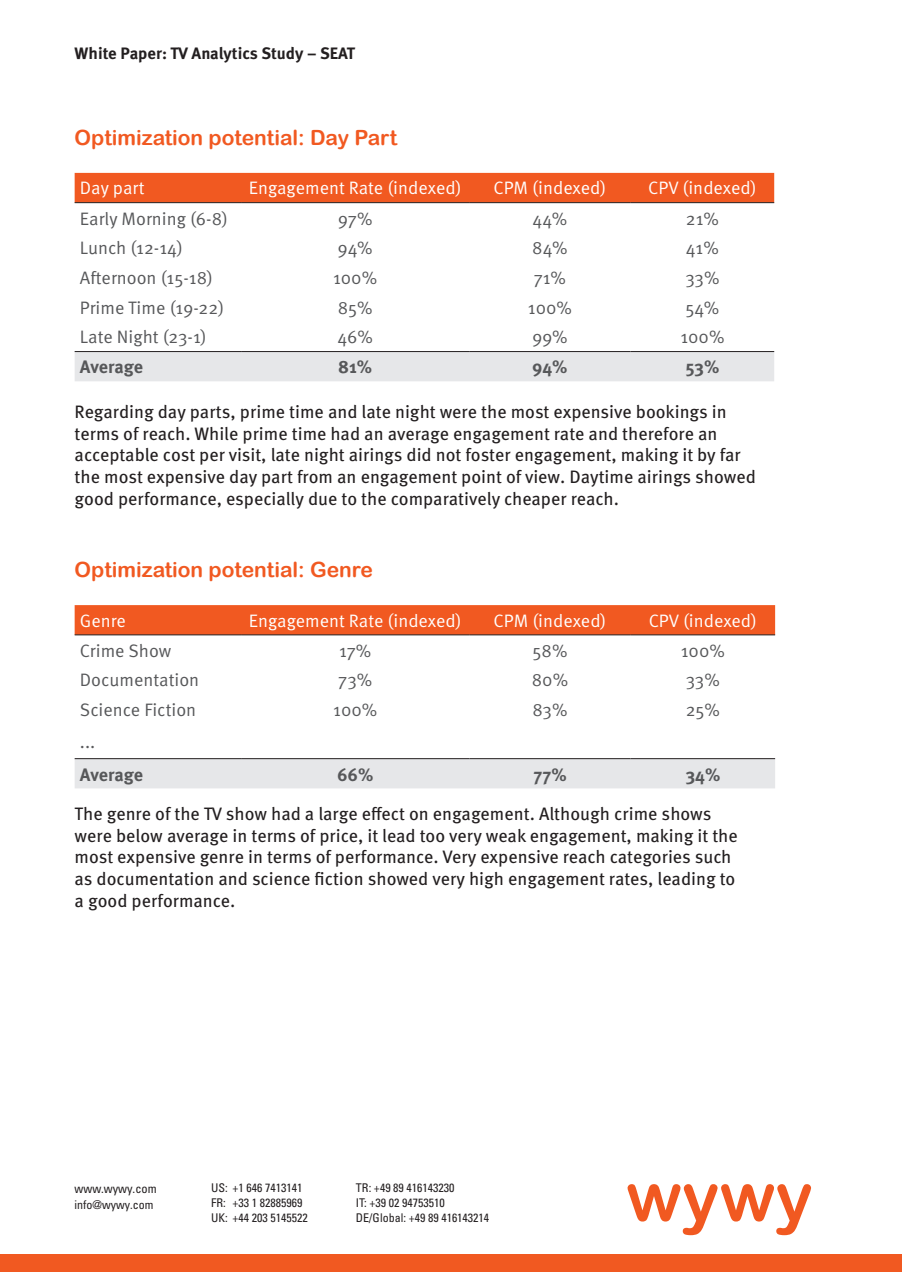
<style>
.page{position:relative;width:902px;height:1272px;background:#fff}
.page>*{position:absolute;margin:0;border:0;box-sizing:border-box;transform-origin:0 0}
.t1{font:21px "Arial Rounded MT Bold";color:#f15921}
.t2{font:18px/21.6px "Meta Pro";color:#231f20}
.Paragraph_Style_1{font:18px "Meta Pro";color:#57585a}
.Paragraph_Style_1-2{font:18px "Meta Pro";color:#fff}
.Paragraph_Style_1-3{font:700 18px "Meta Pro";letter-spacing:-.005em;color:#57585a}
.t3{font:700 16.5px "Meta Pro";color:#231f20}
.t4{font:condensed 12.3px "Univers LT Pro";color:#231f20}
.t5{font:condensed 12px "Univers LT Pro";color:#231f20}
</style>
<div class="page">
<svg style="left:627px;top:1184px;width:184px;height:51px"></svg>
<div style="left:0;top:1254px;width:901px;height:17px;background:#f15921"></div>
<div style="left:75px;top:173px;width:699px;height:29px;background:#f15921"></div>
<div style="left:75px;top:352px;width:699px;height:29px;background:#e6e7e9"></div>
<hr style="left:75px;top:202px;width:166px;height:1px;background:#231f20">
<hr style="left:241px;top:202px;width:228px;height:1px;background:#231f20">
<hr style="left:469px;top:202px;width:161px;height:1px;background:#231f20">
<hr style="left:630px;top:202px;width:144px;height:1px;background:#231f20">
<hr style="left:75px;top:351px;width:166px;height:1px;background:#231f20">
<hr style="left:241px;top:351px;width:228px;height:1px;background:#231f20">
<hr style="left:469px;top:351px;width:161px;height:1px;background:#231f20">
<hr style="left:630px;top:351px;width:144px;height:1px;background:#231f20">
<div style="left:75px;top:605px;width:700px;height:29px;background:#f15921"></div>
<div style="left:75px;top:759px;width:700px;height:29px;background:#e6e7e9"></div>
<hr style="left:75px;top:634px;width:166px;height:1px;background:#231f20">
<hr style="left:241px;top:634px;width:228px;height:1px;background:#231f20">
<hr style="left:469px;top:634px;width:161px;height:1px;background:#231f20">
<hr style="left:630px;top:634px;width:145px;height:1px;background:#231f20">
<hr style="left:75px;top:758px;width:166px;height:1px;background:#231f20">
<hr style="left:241px;top:758px;width:228px;height:1px;background:#231f20">
<hr style="left:469px;top:758px;width:161px;height:1px;background:#231f20">
<hr style="left:630px;top:758px;width:145px;height:1px;background:#231f20">
<p class="t3" style="left:75px;top:43px;width:282px">White Paper: TV Analytics Study – SEAT</p>
<p class="t1" style="left:75px;top:125px;width:324px">Optimization potential: Day Part</p>
<p class="Paragraph_Style_1-2" style="left:80px;top:177px;width:66px">Day part</p>
<p class="Paragraph_Style_1-2" style="left:249px;top:177px;width:214px">Engagement Rate (indexed)</p>
<p class="Paragraph_Style_1-2" style="left:493px;top:177px;width:114px">CPM (indexed)</p>
<p class="Paragraph_Style_1-2" style="left:648px;top:177px;width:110px">CPV (indexed)</p>
<p class="Paragraph_Style_1" style="left:80px;top:207px;width:149px">Early Morning (6-8)</p>
<p class="Paragraph_Style_1" style="left:338px;top:207px;width:36px">97%</p>
<p class="Paragraph_Style_1" style="left:532px;top:207px;width:36px">44%</p>
<p class="Paragraph_Style_1" style="left:685px;top:207px;width:35px">21%</p>
<p class="Paragraph_Style_1" style="left:80px;top:236px;width:105px">Lunch (12-14)</p>
<p class="Paragraph_Style_1" style="left:337px;top:236px;width:37px">94%</p>
<p class="Paragraph_Style_1" style="left:532px;top:236px;width:37px">84%</p>
<p class="Paragraph_Style_1" style="left:686px;top:236px;width:34px">41%</p>
<p class="Paragraph_Style_1" style="left:80px;top:266px;width:135px">Afternoon (15-18)</p>
<p class="Paragraph_Style_1" style="left:333px;top:266px;width:46px">100%</p>
<p class="Paragraph_Style_1" style="left:533px;top:266px;width:34px">71%</p>
<p class="Paragraph_Style_1" style="left:685px;top:266px;width:36px">33%</p>
<p class="Paragraph_Style_1" style="left:80px;top:296px;width:146px">Prime Time (19-22)</p>
<p class="Paragraph_Style_1" style="left:338px;top:296px;width:36px">85%</p>
<p class="Paragraph_Style_1" style="left:528px;top:296px;width:46px">100%</p>
<p class="Paragraph_Style_1" style="left:685px;top:296px;width:35px">54%</p>
<p class="Paragraph_Style_1" style="left:80px;top:325px;width:128px">Late Night (23-1)</p>
<p class="Paragraph_Style_1" style="left:337px;top:325px;width:37px">46%</p>
<p class="Paragraph_Style_1" style="left:532px;top:325px;width:37px">99%</p>
<p class="Paragraph_Style_1" style="left:680px;top:325px;width:46px">100%</p>
<p class="Paragraph_Style_1-3" style="left:80px;top:356px;width:65px">Average</p>
<p class="Paragraph_Style_1-3" style="left:338px;top:356px;width:35px">81%</p>
<p class="Paragraph_Style_1-3" style="left:532px;top:356px;width:37px">94%</p>
<p class="Paragraph_Style_1-3" style="left:685px;top:356px;width:36px">53%</p>
<p class="t2" style="left:75px;top:401px;width:682px">Regarding day parts, prime time and late night were the most expensive bookings in terms of reach. While prime time had an average engagement rate and therefore an acceptable cost per visit, late night airings did not foster engagement, making it by far the most expensive day part from an engagement point of view. Daytime airings showed good performance, especially due to the comparatively cheaper reach.</p>
<p class="t1" style="left:75px;top:557px;width:300px">Optimization potential: Genre</p>
<p class="Paragraph_Style_1-2" style="left:80px;top:609px;width:48px">Genre</p>
<p class="Paragraph_Style_1-2" style="left:249px;top:609px;width:214px">Engagement Rate (indexed)</p>
<p class="Paragraph_Style_1-2" style="left:493px;top:609px;width:114px">CPM (indexed)</p>
<p class="Paragraph_Style_1-2" style="left:648px;top:609px;width:110px">CPV (indexed)</p>
<p class="Paragraph_Style_1" style="left:80px;top:639px;width:93px">Crime Show</p>
<p class="Paragraph_Style_1" style="left:339px;top:639px;width:33px">17%</p>
<p class="Paragraph_Style_1" style="left:532px;top:639px;width:36px">58%</p>
<p class="Paragraph_Style_1" style="left:680px;top:639px;width:46px">100%</p>
<p class="Paragraph_Style_1" style="left:80px;top:668px;width:121px">Documentation</p>
<p class="Paragraph_Style_1" style="left:338px;top:668px;width:36px">73%</p>
<p class="Paragraph_Style_1" style="left:532px;top:668px;width:38px">80%</p>
<p class="Paragraph_Style_1" style="left:685px;top:668px;width:36px">33%</p>
<p class="Paragraph_Style_1" style="left:80px;top:698px;width:118px">Science Fiction</p>
<p class="Paragraph_Style_1" style="left:333px;top:698px;width:46px">100%</p>
<p class="Paragraph_Style_1" style="left:532px;top:698px;width:36px">83%</p>
<p class="Paragraph_Style_1" style="left:685px;top:698px;width:36px">25%</p>
<p class="Paragraph_Style_1" style="left:80px;top:730px;width:17px">...</p>
<p class="Paragraph_Style_1-3" style="left:80px;top:762px;width:65px">Average</p>
<p class="Paragraph_Style_1-3" style="left:337px;top:762px;width:38px">66%</p>
<p class="Paragraph_Style_1-3" style="left:533px;top:762px;width:35px">77%</p>
<p class="Paragraph_Style_1-3" style="left:685px;top:762px;width:36px">34%</p>
<p class="t2" style="left:75px;top:803px;width:664px">The genre of the TV show had a large effect on engagement. Although crime shows were below average in terms of price, it lead too very weak engagement, making it the most expensive genre in terms of performance. Very expensive reach categories such as documentation and science fiction showed very high engagement rates, leading to a good performance.</p>
<p class="t4" style="left:75px;top:1180px;width:84px">www.wywy.com</p>
<p class="t5" style="left:75px;top:1197px;width:80px">info@wywy.com</p>
<p class="t5" style="left:211px;top:1180px;width:93px">US: +1 646 7413141</p>
<p class="t5" style="left:356px;top:1180px;width:100px">TR: +49 89 416143230</p>
<p class="t5" style="left:211px;top:1195px;width:93px">FR: +33 1 82885969</p>
<p class="t5" style="left:356px;top:1195px;width:90px">IT: +39 02 94753510</p>
<p class="t5" style="left:211px;top:1210px;width:98px">UK: +44 203 5145522</p>
<p class="t5" style="left:356px;top:1210px;width:135px">DE/Global: +49 89 416143214</p>
</div>
